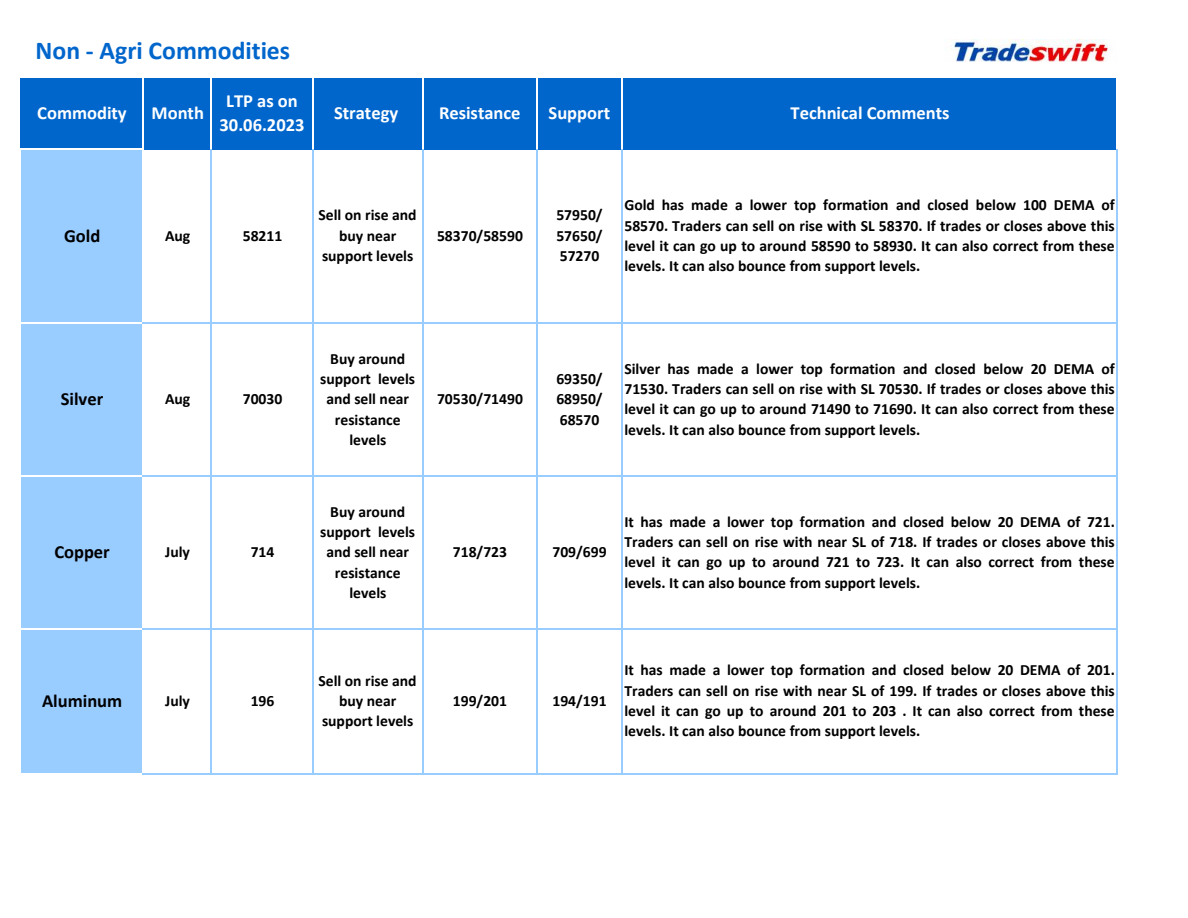
<style>
.page{position:relative;width:1188px;height:918px;background:#fff}
.page>*{position:absolute;margin:0;border:0;box-sizing:border-box;transform-origin:0 0}
.t1{font:700 25.8px "Calibri";color:#06c}
.t2{font:700 18.6px/24px "Calibri";color:#fff;text-align:center}
.t3{font:700 18.6px "Calibri";color:#000}
.t4{font:700 15.6px/20.4px "Calibri";color:#000;text-align:justify}
</style>
<div class="page">
<div style="left:21px;top:78px;width:1096px;height:71px;background:#06c"></div>
<div style="left:21px;top:149px;width:122px;height:625px;background:#9cf"></div>
<hr style="left:210px;top:78px;width:2px;height:71px;background:#fff">
<hr style="left:312px;top:78px;width:1px;height:71px;background:#fff">
<hr style="left:422px;top:78px;width:1px;height:71px;background:#fff">
<hr style="left:536px;top:78px;width:1px;height:71px;background:#fff">
<hr style="left:621px;top:78px;width:1px;height:71px;background:#fff">
<hr style="left:21px;top:322px;width:121px;height:1px;background:#fff">
<hr style="left:143px;top:78px;width:1px;height:244px;background:#fff">
<hr style="left:21px;top:476px;width:121px;height:1px;background:#fff">
<hr style="left:21px;top:628px;width:121px;height:1px;background:#fff">
<hr style="left:21px;top:773px;width:121px;height:1px;background:#fff">
<hr style="left:210px;top:149px;width:2px;height:625px;background:#9cf">
<hr style="left:312px;top:149px;width:1px;height:625px;background:#9cf">
<hr style="left:422px;top:149px;width:1px;height:625px;background:#9cf">
<hr style="left:536px;top:149px;width:1px;height:625px;background:#9cf">
<hr style="left:621px;top:149px;width:1px;height:625px;background:#9cf">
<hr style="left:1117px;top:149px;width:1px;height:625px;background:#9cf">
<hr style="left:21px;top:149px;width:123px;height:1px;background:#fff">
<hr style="left:143px;top:322px;width:975px;height:1px;background:#9cf">
<hr style="left:143px;top:476px;width:975px;height:1px;background:#9cf">
<hr style="left:143px;top:628px;width:975px;height:1px;background:#9cf">
<hr style="left:143px;top:773px;width:975px;height:1px;background:#9cf">
<img style="left:951px;top:39px;width:157px;height:23px">
<h1 class="t1" style="left:36px;top:34px;width:256px">Non - Agri Commodities</h1>
<p class="t2" style="left:37px;top:101px;width:91px">Commodity</p>
<p class="t2" style="left:152px;top:101px;width:54px">Month</p>
<p class="t2" style="left:220px;top:89px;width:86px">LTP as on<br>30.06.2023</p>
<p class="t2" style="left:334px;top:101px;width:66px">Strategy</p>
<p class="t2" style="left:439px;top:101px;width:83px">Resistance</p>
<p class="t2" style="left:549px;top:101px;width:63px">Support</p>
<p class="t2" style="left:791px;top:101px;width:161px">Technical Comments</p>
<p class="t3" style="left:64px;top:224px;width:38px">Gold</p>
<p class="t4" style="left:165px;top:225px;width:27px">Aug</p>
<p class="t4" style="left:243px;top:225px;width:41px">58211</p>
<p class="t4" style="left:318px;top:205px;width:100px;text-align:center">Sell on rise and buy near support levels</p>
<p class="t4" style="left:437px;top:225px;width:87px">58370/58590</p>
<p class="t4" style="left:556px;top:205px;width:48px">57950/ 57650/ 57270</p>
<p class="t4" style="left:624px;top:195px;width:492px">Gold has made a lower top formation and closed below 100 DEMA of 58570. Traders can sell on rise with SL 58370. If trades or closes above this level it can go up to around 58590 to 58930. It can also correct from these levels. It can also bounce from support levels.</p>
<p class="t3" style="left:61px;top:387px;width:44px">Silver</p>
<p class="t4" style="left:165px;top:389px;width:27px">Aug</p>
<p class="t4" style="left:243px;top:389px;width:41px">70030</p>
<p class="t4" style="left:320px;top:348px;width:96px;text-align:center">Buy around support levels and sell near resistance levels</p>
<p class="t4" style="left:437px;top:389px;width:87px">70530/71490</p>
<p class="t4" style="left:556px;top:368px;width:48px">69350/ 68950/ 68570</p>
<p class="t4" style="left:624px;top:358px;width:492px">Silver has made a lower top formation and closed below 20 DEMA of 71530. Traders can sell on rise with SL 70530. If trades or closes above this level it can go up to around 71490 to 71690. It can also correct from these levels. It can also bounce from support levels.</p>
<p class="t3" style="left:54px;top:540px;width:57px">Copper</p>
<p class="t4" style="left:165px;top:542px;width:26px">July</p>
<p class="t4" style="left:251px;top:542px;width:25px">714</p>
<p class="t4" style="left:320px;top:501px;width:96px;text-align:center">Buy around support levels and sell near resistance levels</p>
<p class="t4" style="left:453px;top:542px;width:56px">718/723</p>
<p class="t4" style="left:552px;top:542px;width:56px">709/699</p>
<p class="t4" style="left:624px;top:511px;width:492px">It has made a lower top formation and closed below 20 DEMA of 721.<br>Traders can sell on rise with near SL of 718. If trades or closes above this level it can go up to around 721 to 723. It can also correct from these levels. It can also bounce from support levels.</p>
<p class="t3" style="left:42px;top:689px;width:82px">Aluminum</p>
<p class="t4" style="left:165px;top:691px;width:26px">July</p>
<p class="t4" style="left:251px;top:691px;width:25px">196</p>
<p class="t4" style="left:318px;top:670px;width:100px;text-align:center">Sell on rise and buy near support levels</p>
<p class="t4" style="left:453px;top:691px;width:56px">199/201</p>
<p class="t4" style="left:552px;top:691px;width:56px">194/191</p>
<p class="t4" style="left:624px;top:660px;width:492px">It has made a lower top formation and closed below 20 DEMA of 201.<br>Traders can sell on rise with near SL of 199. If trades or closes above this level it can go up to around 201 to 203 . It can also correct from these levels. It can also bounce from support levels.</p>
</div>
